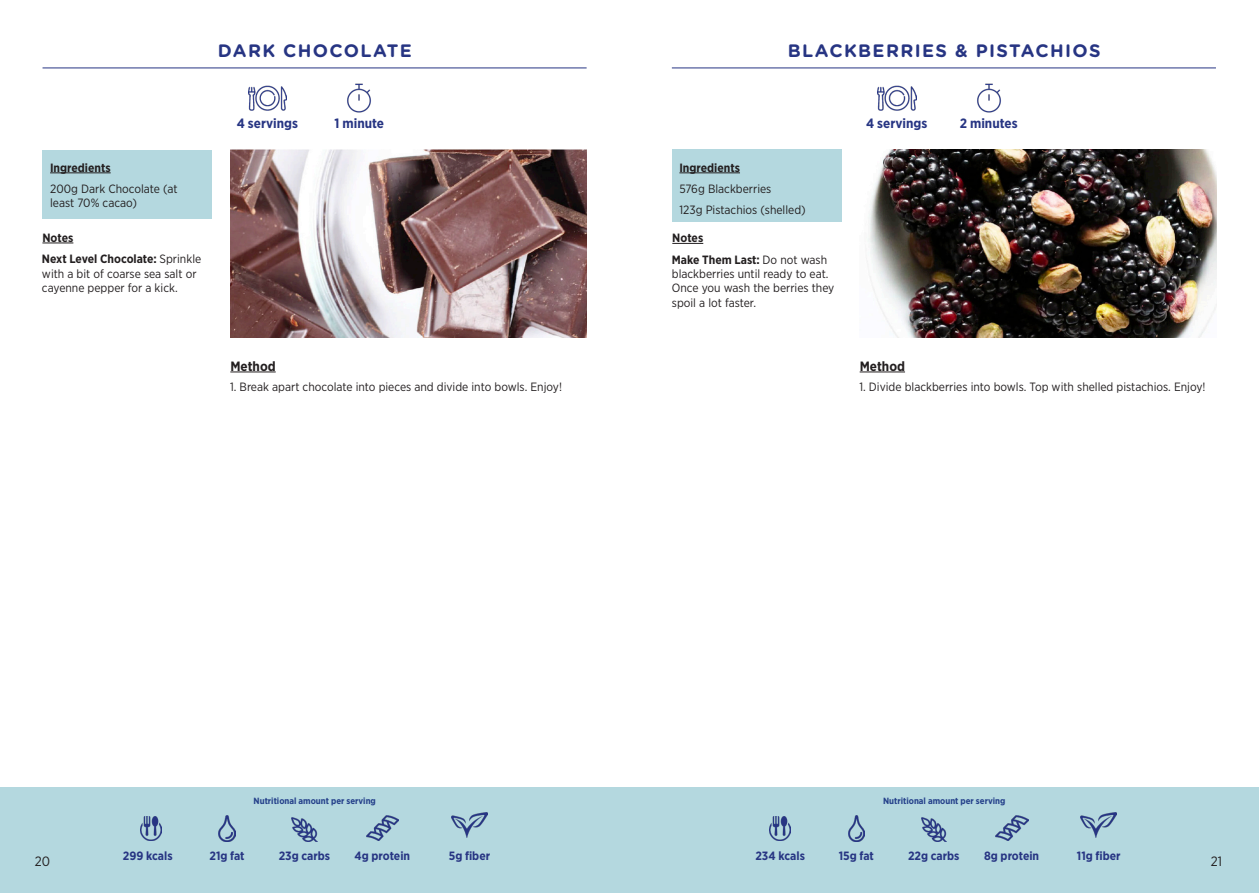
<style>
.page{position:relative;width:1259px;height:893px;background:#fff}
.page>*{position:absolute;margin:0;border:0;box-sizing:border-box;transform-origin:0 0}
.t1{font:700 18px "Gotham Rounded";letter-spacing:.075em;color:#273583}
.t2{font:700 13.5px "Gotham Narrow";color:#273583}
.t3{font:700 13.5px "Gotham Narrow";color:#231f20}
.t4{font:13.5px "Gotham Narrow";color:#231f20}
.t5{font:12px/14.4px "Gotham Narrow";color:#231f20}
.t6{font:700 12px "Gotham Narrow";color:#273583}
.t7{font:700 12px "Gotham Narrow";color:#231f20}
.t8{font:700 9px "Gotham Narrow";color:#24408a}
.s1{font-weight:700}
</style>
<div class="page">
<div style="left:0;top:788px;width:1259px;height:105px;background:#b4d8df"></div>
<img style="left:140px;top:816px;width:21px;height:24px">
<img style="left:769px;top:816px;width:22px;height:24px">
<img style="left:219px;top:815px;width:16px;height:26px">
<img style="left:848px;top:815px;width:17px;height:26px">
<img style="left:292px;top:817px;width:25px;height:24px">
<img style="left:921px;top:817px;width:25px;height:24px">
<img style="left:451px;top:813px;width:36px;height:25px">
<img style="left:1081px;top:813px;width:35px;height:25px">
<img style="left:366px;top:815px;width:33px;height:25px">
<img style="left:995px;top:815px;width:33px;height:25px">
<hr style="left:43px;top:68px;width:543px;height:1px;background:#273583">
<hr style="left:672px;top:68px;width:544px;height:1px;background:#273583">
<img style="left:248px;top:85px;width:39px;height:26px">
<img style="left:877px;top:85px;width:39px;height:26px">
<img style="left:347px;top:83px;width:24px;height:30px">
<img style="left:977px;top:83px;width:24px;height:30px">
<div style="left:43px;top:150px;width:169px;height:69px;background:#b4d8df"></div>
<div style="left:672px;top:150px;width:169px;height:72px;background:#b4d8df"></div>
<img style="left:230px;top:150px;width:357px;height:188px">
<img style="left:866px;top:150px;width:350px;height:188px">
<hr style="left:50px;top:173px;width:61px;height:1px;background:#231f20">
<hr style="left:679px;top:173px;width:61px;height:1px;background:#231f20">
<hr style="left:42px;top:243px;width:31px;height:1px;background:#231f20">
<hr style="left:672px;top:243px;width:31px;height:1px;background:#231f20">
<hr style="left:230px;top:372px;width:46px;height:1px;background:#231f20">
<hr style="left:859px;top:372px;width:46px;height:1px;background:#231f20">
<p class="t1" style="left:218px;top:37px;width:195px">DARK CHOCOLATE</p>
<p class="t1" style="left:788px;top:37px;width:314px">BLACKBERRIES &amp; PISTACHIOS</p>
<p class="t2" style="left:237px;top:115px;width:63px">4 servings</p>
<p class="t2" style="left:334px;top:115px;width:51px">1 minute</p>
<p class="t2" style="left:866px;top:115px;width:63px">4 servings</p>
<p class="t2" style="left:959px;top:115px;width:59px">2 minutes</p>
<p class="t7" style="left:50px;top:160px;width:62px">Ingredients</p>
<p class="t7" style="left:679px;top:160px;width:62px">Ingredients</p>
<p class="t5" style="left:50px;top:181px;width:129px">200g Dark Chocolate (at least 70% cacao)</p>
<p class="t5" style="left:679px;top:181px;width:93px">576g Blackberries</p>
<p class="t5" style="left:679px;top:202px;width:128px">123g Pistachios (shelled)</p>
<p class="t7" style="left:42px;top:230px;width:32px">Notes</p>
<p class="t7" style="left:672px;top:230px;width:32px">Notes</p>
<p class="t5" style="left:42px;top:252px;width:161px"><span class="s1">Next Level Chocolate:</span> Sprinkle with a bit of coarse sea salt or cayenne pepper for a kick.</p>
<p class="t5" style="left:672px;top:252px;width:164px"><span class="s1">Make Them Last:</span> Do not wash blackberries until ready to eat.<br>Once you wash the berries they spoil a lot faster.</p>
<p class="t3" style="left:230px;top:357px;width:47px">Method</p>
<p class="t3" style="left:859px;top:357px;width:47px">Method</p>
<p class="t5" style="left:230px;top:379px;width:333px">1. Break apart chocolate into pieces and divide into bowls. Enjoy!</p>
<p class="t5" style="left:859px;top:379px;width:348px">1. Divide blackberries into bowls. Top with shelled pistachios. Enjoy!</p>
<p class="t8" style="left:254px;top:795px;width:124px">Nutritional amount per serving</p>
<p class="t8" style="left:883px;top:795px;width:124px">Nutritional amount per serving</p>
<p class="t6" style="left:123px;top:848px;width:51px">299 kcals</p>
<p class="t6" style="left:209px;top:848px;width:37px">21g fat</p>
<p class="t6" style="left:279px;top:848px;width:53px">23g carbs</p>
<p class="t6" style="left:354px;top:848px;width:57px">4g protein</p>
<p class="t6" style="left:449px;top:848px;width:43px">5g fiber</p>
<p class="t6" style="left:755px;top:848px;width:51px">234 kcals</p>
<p class="t6" style="left:839px;top:848px;width:37px">15g fat</p>
<p class="t6" style="left:908px;top:848px;width:53px">22g carbs</p>
<p class="t6" style="left:984px;top:848px;width:57px">8g protein</p>
<p class="t6" style="left:1077px;top:848px;width:45px">11g fiber</p>
<p class="t4" style="left:35px;top:852px;width:17px">20</p>
<p class="t4" style="left:1210px;top:852px;width:13px">21</p>
</div>
